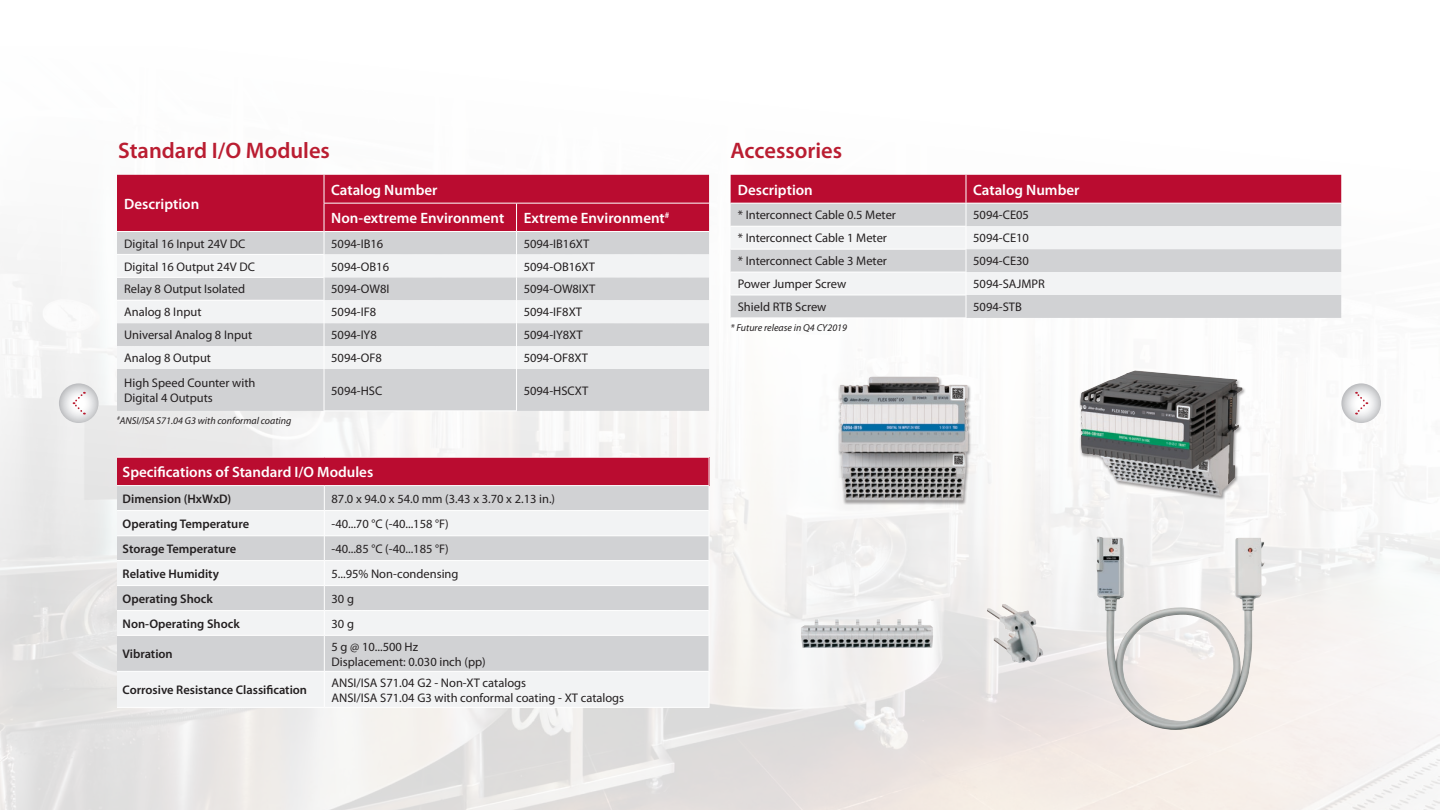
<style>
.page{position:relative;width:1440px;height:810px;background:#fff}
.page>*{position:absolute;margin:0;border:0;box-sizing:border-box;transform-origin:0 0}
.t1{font:600 22.5px "Myriad Pro";color:#ba1d31}
.t2{font:600 15px/28.4px "Myriad Pro";color:#fff}
.t3{font:12.5px/15px "Myriad Pro";color:#231f20}
.t4{font:600 12.5px "Myriad Pro";color:#231f20}
.t5{font:italic 10px "Myriad Pro";color:#231f20}
</style>
<div class="page">
<img style="left:0;top:174px;width:1440px;height:636px">
<svg style="left:1341px;top:383px;width:40px;height:40px"></svg>
<svg style="left:1355px;top:391px;width:13px;height:24px"></svg>
<svg style="left:59px;top:383px;width:40px;height:40px"></svg>
<svg style="left:72px;top:391px;width:13px;height:24px"></svg>
<div style="left:117px;top:457px;width:592px;height:29px;background:#ba0c30"></div>
<div style="left:117px;top:486px;width:592px;height:24px;background:#d1d2d4"></div>
<svg style="left:117px;top:511px;width:592px;height:196px;fill:#f2f3f4"></svg>
<svg style="left:709px;top:457px;width:1px;height:178px"></svg>
<hr style="left:709px;top:635px;width:1px;height:36px;background:#fff">
<hr style="left:709px;top:671px;width:1px;height:36px;background:#fff">
<hr style="left:117px;top:485px;width:207px;height:1px;background:#fff">
<hr style="left:324px;top:485px;width:385px;height:1px;background:#fff">
<hr style="left:117px;top:510px;width:207px;height:1px;background:#fff">
<hr style="left:325px;top:510px;width:384px;height:1px;background:#fff">
<hr style="left:117px;top:536px;width:207px;height:1px;background:#fff">
<hr style="left:325px;top:536px;width:384px;height:1px;background:#fff">
<hr style="left:117px;top:560px;width:207px;height:1px;background:#fff">
<hr style="left:325px;top:560px;width:384px;height:1px;background:#fff">
<hr style="left:117px;top:585px;width:207px;height:1px;background:#fff">
<hr style="left:325px;top:585px;width:384px;height:1px;background:#fff">
<hr style="left:117px;top:610px;width:207px;height:1px;background:#fff">
<hr style="left:325px;top:610px;width:384px;height:1px;background:#fff">
<hr style="left:117px;top:635px;width:207px;height:1px;background:#fff">
<hr style="left:325px;top:635px;width:384px;height:1px;background:#fff">
<hr style="left:117px;top:671px;width:207px;height:1px;background:#fff">
<hr style="left:325px;top:671px;width:384px;height:1px;background:#fff">
<hr style="left:117px;top:707px;width:207px;height:1px;background:#fff">
<hr style="left:324px;top:707px;width:385px;height:1px;background:#fff">
<hr style="left:117px;top:457px;width:207px;height:1px;background:#fff">
<hr style="left:324px;top:457px;width:385px;height:1px;background:#fff">
<svg style="left:324px;top:486px;width:1px;height:149px"></svg>
<hr style="left:324px;top:635px;width:1px;height:36px;background:#fff">
<hr style="left:324px;top:671px;width:1px;height:36px;background:#fff">
<div style="left:117px;top:369px;width:592px;height:42px;background:#d1d2d4"></div>
<hr style="left:324px;top:411px;width:193px;height:1px;background:#fff">
<hr style="left:516px;top:369px;width:1px;height:42px;background:#fff">
<hr style="left:324px;top:369px;width:1px;height:42px;background:#fff">
<svg style="left:117px;top:175px;width:592px;height:194px"></svg>
<svg style="left:731px;top:175px;width:610px;height:143px"></svg>
<hr style="left:966px;top:203px;width:375px;height:1px;background:#fff">
<hr style="left:731px;top:203px;width:235px;height:1px;background:#fff">
<hr style="left:731px;top:295px;width:235px;height:1px;background:#fff">
<hr style="left:731px;top:318px;width:235px;height:1px;background:#fff">
<img style="left:1097px;top:537px;width:8px;height:74px">
<img style="left:987px;top:604px;width:35px;height:59px">
<img style="left:801px;top:619px;width:132px;height:29px">
<div style="left:1079px;top:370px;width:166px;height:131px;background:#231f20;opacity:.4"></div>
<img style="left:1080px;top:370px;width:162px;height:126px">
<div style="left:838px;top:376px;width:133px;height:129px;background:#231f20;opacity:.4"></div>
<img style="left:839px;top:378px;width:129px;height:122px">
<h1 class="t1" style="left:118px;top:136px;width:213px">Standard I/O Modules</h1>
<h1 class="t1" style="left:731px;top:136px;width:113px">Accessories</h1>
<p class="t2" style="left:124px;top:189px;width:77px">Description</p>
<p class="t2" style="left:331px;top:175px;width:175px">Catalog Number<br>Non-extreme Environment</p>
<p class="t2" style="left:524px;top:203px;width:147px">Extreme Environment<sup>#</sup></p>
<p class="t3" style="left:124px;top:236px;width:123px">Digital 16 Input 24V DC</p>
<p class="t3" style="left:331px;top:236px;width:54px">5094-IB16</p>
<p class="t3" style="left:524px;top:236px;width:67px">5094-IB16XT</p>
<p class="t3" style="left:124px;top:259px;width:132px">Digital 16 Output 24V DC</p>
<p class="t3" style="left:331px;top:259px;width:59px">5094-OB16</p>
<p class="t3" style="left:524px;top:259px;width:73px">5094-OB16XT</p>
<p class="t3" style="left:124px;top:282px;width:123px">Relay 8 Output Isolated</p>
<p class="t3" style="left:331px;top:282px;width:60px">5094-OW8I</p>
<p class="t3" style="left:524px;top:282px;width:73px">5094-OW8IXT</p>
<p class="t3" style="left:124px;top:305px;width:79px">Analog 8 Input</p>
<p class="t3" style="left:331px;top:305px;width:46px">5094-IF8</p>
<p class="t3" style="left:524px;top:305px;width:60px">5094-IF8XT</p>
<p class="t3" style="left:124px;top:327px;width:130px">Universal Analog 8 Input</p>
<p class="t3" style="left:331px;top:327px;width:47px">5094-IY8</p>
<p class="t3" style="left:524px;top:327px;width:61px">5094-IY8XT</p>
<p class="t3" style="left:124px;top:350px;width:88px">Analog 8 Output</p>
<p class="t3" style="left:331px;top:350px;width:52px">5094-OF8</p>
<p class="t3" style="left:524px;top:350px;width:66px">5094-OF8XT</p>
<p class="t3" style="left:124px;top:375px;width:133px">High Speed Counter with<br>Digital 4 Outputs</p>
<p class="t3" style="left:331px;top:383px;width:53px">5094-HSC</p>
<p class="t3" style="left:524px;top:383px;width:66px">5094-HSCXT</p>
<p class="t5" style="left:117px;top:414px;width:176px"><sup>#</sup>ANSI/ISA S71.04 G3 with conformal coating</p>
<p class="t2" style="left:123px;top:457px;width:252px">Specifications of Standard I/O Modules</p>
<p class="t4" style="left:123px;top:491px;width:110px">Dimension (HxWxD)</p>
<p class="t3" style="left:332px;top:491px;width:225px">87.0 x 94.0 x 54.0 mm (3.43 x 3.70 x 2.13 in.)</p>
<p class="t4" style="left:123px;top:516px;width:128px">Operating Temperature</p>
<p class="t3" style="left:332px;top:516px;width:119px">-40...70 °C (-40...158 °F)</p>
<p class="t4" style="left:123px;top:541px;width:115px">Storage Temperature</p>
<p class="t3" style="left:332px;top:541px;width:119px">-40...85 °C (-40...185 °F)</p>
<p class="t4" style="left:123px;top:566px;width:98px">Relative Humidity</p>
<p class="t3" style="left:332px;top:566px;width:129px">5...95% Non-condensing</p>
<p class="t4" style="left:123px;top:591px;width:92px">Operating Shock</p>
<p class="t3" style="left:332px;top:591px;width:24px">30 g</p>
<p class="t4" style="left:123px;top:616px;width:119px">Non-Operating Shock</p>
<p class="t3" style="left:332px;top:616px;width:24px">30 g</p>
<p class="t4" style="left:123px;top:646px;width:52px">Vibration</p>
<p class="t3" style="left:332px;top:639px;width:156px">5 g @ 10...500 Hz<br>Displacement: 0.030 inch (pp)</p>
<p class="t4" style="left:123px;top:682px;width:186px">Corrosive Resistance Classification</p>
<p class="t3" style="left:332px;top:675px;width:294px">ANSI/ISA S71.04 G2 - Non-XT catalogs<br>ANSI/ISA S71.04 G3 with conformal coating - XT catalogs</p>
<p class="t2" style="left:738px;top:175px;width:77px">Description</p>
<p class="t2" style="left:973px;top:175px;width:108px">Catalog Number</p>
<p class="t3" style="left:738px;top:208px;width:160px">* Interconnect Cable 0.5 Meter</p>
<p class="t3" style="left:973px;top:208px;width:57px">5094-CE05</p>
<p class="t3" style="left:738px;top:230px;width:151px">* Interconnect Cable 1 Meter</p>
<p class="t3" style="left:973px;top:230px;width:57px">5094-CE10</p>
<p class="t3" style="left:738px;top:253px;width:151px">* Interconnect Cable 3 Meter</p>
<p class="t3" style="left:973px;top:253px;width:57px">5094-CE30</p>
<p class="t3" style="left:738px;top:276px;width:110px">Power Jumper Screw</p>
<p class="t3" style="left:973px;top:276px;width:73px">5094-SAJMPR</p>
<p class="t3" style="left:738px;top:299px;width:90px">Shield RTB Screw</p>
<p class="t3" style="left:973px;top:299px;width:50px">5094-STB</p>
<p class="t5" style="left:731px;top:321px;width:118px">* Future release in Q4 CY2019</p>
</div>
